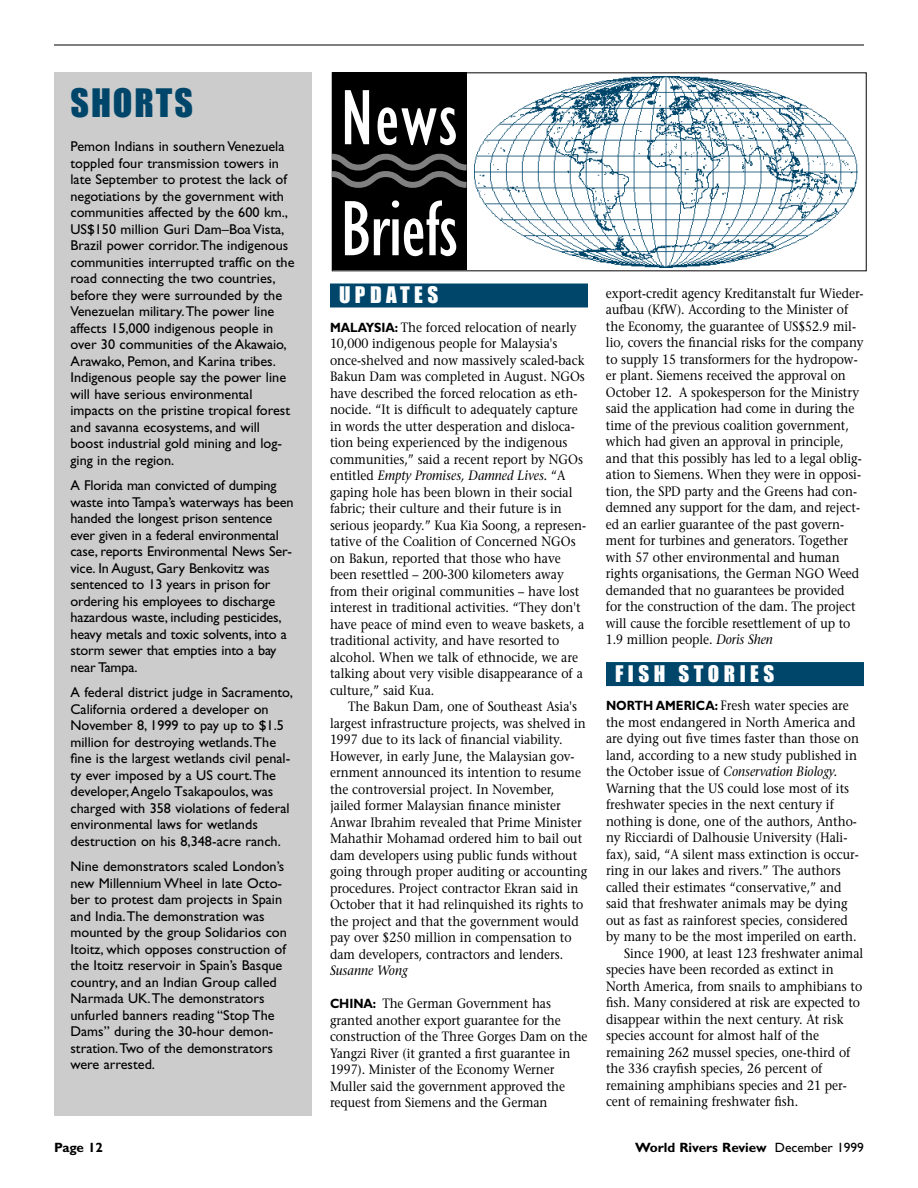
<style>
.page{position:relative;width:918px;height:1188px;background:#fff}
.page>*{position:absolute;margin:0;border:0;box-sizing:border-box;transform-origin:0 0}
.t1{font:36px "Impact";letter-spacing:.055em;color:#00466a}
.t2{font:21px "Impact";letter-spacing:.215em;color:#fff}
.t3{font:14.25px/16.5px "Gill Sans";color:#000}
.t4{font:13.5px/16.5px "Stone Serif";color:#000;scale:.9 1}
.t5{font:italic 13.5px "Stone Serif";color:#000;scale:.9 1}
.t6{font:700 13.5px "Gill Sans";color:#000}
.s1{font-family:"Gill Sans";font-weight:700}
.s2{font-style:italic}
.s3{font-style:normal}
.s4{font-weight:400}
</style>
<div class="page">
<hr style="left:54px;top:45px;width:810px;height:1px;background:#000">
<div style="left:54px;top:72px;width:258px;height:1044px;background:#ccc"></div>
<div style="left:332px;top:72px;width:535px;height:199px;border:1px solid #231f20"></div>
<div style="left:332px;top:73px;width:134px;height:197px;background:#000"></div>
<svg style="left:331px;top:151px;width:136px;height:40px"></svg>
<svg style="left:345px;top:90px;width:24px;height:54px"></svg>
<svg style="left:378px;top:107px;width:78px;height:38px"></svg>
<svg style="left:345px;top:200px;width:111px;height:56px"></svg>
<img style="left:475px;top:76px;width:382px;height:192px">
<div style="left:330px;top:284px;width:258px;height:24px;background:#00466a"></div>
<div style="left:606px;top:662px;width:258px;height:24px;background:#00466a"></div>
<h1 class="t1" style="left:70px;top:91px;width:124px">SHORTS</h1>
<p class="t3" style="left:70px;top:140px;width:226px">Pemon Indians in southern Venezuela toppled four transmission towers in late September to protest the lack of negotiations by the government with communities affected by the 600 km., US$150 million Guri Dam–Boa Vista, Brazil power corridor.The indigenous communities interrupted traffic on the road connecting the two countries, before they were surrounded by the Venezuelan military.The power line affects 15,000 indigenous people in over 30 communities of the Akawaio, Arawako, Pemon, and Karina tribes.<br>Indigenous people say the power line will have serious environmental impacts on the pristine tropical forest and savanna ecosystems, and will boost industrial gold mining and log&shy;ging in the region.</p>
<p class="t3" style="left:70px;top:479px;width:225px">A Florida man convicted of dumping waste into Tampa’s waterways has been handed the longest prison sentence ever given in a federal environmental case, reports Environmental News Ser&shy;vice. In August, Gary Benkovitz was sentenced to 13 years in prison for ordering his employees to discharge hazardous waste, including pesticides, heavy metals and toxic solvents, into a storm sewer that empties into a bay near Tampa.</p>
<p class="t3" style="left:70px;top:686px;width:224px">A federal district judge in Sacramento, California ordered a developer on November 8, 1999 to pay up to $1.5 million for destroying wetlands.The fine is the largest wetlands civil penal&shy;ty ever imposed by a US court.The developer,Angelo Tsakapoulos, was charged with 358 violations of federal environmental laws for wetlands destruction on his 8,348-acre ranch.</p>
<p class="t3" style="left:70px;top:860px;width:218px">Nine demonstrators scaled London’s new Millennium Wheel in late Octo&shy;ber to protest dam projects in Spain and India.The demonstration was mounted by the group Solidarios con Itoitz, which opposes construction of the Itoitz reservoir in Spain’s Basque country, and an Indian Group called Narmada UK.The demonstrators unfurled banners reading “Stop The Dams” during the 30-hour demon&shy;stration.Two of the demonstrators were arrested.</p>
<h2 class="t2" style="left:339px;top:288px;width:101px">UPDATES</h2>
<p class="t4" style="left:330px;top:320px;width:286px"><span class="s1">MALAYSIA:</span> The forced relocation of nearly 10,000 indigenous people for Malaysia's once-shelved and now massively scaled-back Bakun Dam was completed in August. NGOs have described the forced relocation as eth&shy;nocide. “It is difficult to adequately capture in words the utter desperation and disloca&shy;tion being experienced by the indigenous communities,” said a recent report by NGOs entitled <span class="s2">Empty Promises, Damned Lives.</span> “A gaping hole has been blown in their social fabric; their culture and their future is in serious jeopardy.” Kua Kia Soong, a represen&shy;tative of the Coalition of Concerned NGOs on Bakun, reported that those who have been resettled – 200-300 kilometers away from their original communities – have lost interest in traditional activities. “They don't have peace of mind even to weave baskets, a traditional activity, and have resorted to alcohol. When we talk of ethnocide, we are talking about very visible disappearance of a culture,” said Kua.</p>
<p class="t4" style="left:330px;top:700px;width:288px;text-indent:18px">The Bakun Dam, one of Southeast Asia's largest infrastructure projects, was shelved in 1997 due to its lack of financial viability.<br>However, in early June, the Malaysian gov&shy;ernment announced its intention to resume the controversial project. In November, jailed former Malaysian finance minister Anwar Ibrahim revealed that Prime Minister Mahathir Mohamad ordered him to bail out dam developers using public funds without going through proper auditing or accounting procedures. Project contractor Ekran said in October that it had relinquished its rights to the project and that the government would pay over $250 million in compensation to dam developers, contractors and lenders.</p>
<p class="t5" style="left:330px;top:965px;width:88px">Susanne Wong</p>
<p class="t4" style="left:330px;top:997px;width:288px"><span class="s1">CHINA:</span> The German Government has granted another export guarantee for the construction of the Three Gorges Dam on the Yangzi River (it granted a first guarantee in 1997). Minister of the Economy Werner Muller said the government approved the request from Siemens and the German</p>
<p class="t4" style="left:606px;top:286px;width:288px">export-credit agency Kreditanstalt fur Wieder&shy;aufbau (KfW). According to the Minister of the Economy, the guarantee of US$52.9 mil&shy;lio, covers the financial risks for the company to supply 15 transformers for the hydropow&shy;er plant. Siemens received the approval on October 12. A spokesperson for the Ministry said the application had come in during the time of the previous coalition government, which had given an approval in principle, and that this possibly has led to a legal oblig&shy;ation to Siemens. When they were in opposi&shy;tion, the SPD party and the Greens had con&shy;demned any support for the dam, and reject&shy;ed an earlier guarantee of the past govern&shy;ment for turbines and generators. Together with 57 other environmental and human rights organisations, the German NGO Weed demanded that no guarantees be provided for the construction of the dam. The project will cause the forcible resettlement of up to 1.9 million people. <span class="s2">Doris Shen</span></p>
<h2 class="t2" style="left:615px;top:667px;width:161px">FISH STORIES</h2>
<p class="t4" style="left:606px;top:699px;width:271px"><span class="s1">NORTH AMERICA:</span> Fresh water species are</p>
<p class="t4" style="left:606px;top:715px;width:279px">the most endangered in North America and</p>
<p class="t4" style="left:606px;top:732px;width:283px">are dying out five times faster than those on</p>
<p class="t4" style="left:606px;top:748px;width:280px">land, according to a new study published in</p>
<p class="t5" style="left:606px;top:766px;width:259px"><span class="s3">the October issue of</span> Conservation Biology.</p>
<p class="t4" style="left:606px;top:781px;width:272px">Warning that the US could lose most of its</p>
<p class="t4" style="left:606px;top:798px;width:255px">freshwater species in the next century if</p>
<p class="t4" style="left:606px;top:814px;width:280px">nothing is done, one of the authors, Antho-</p>
<p class="t4" style="left:606px;top:831px;width:270px">ny Ricciardi of Dalhousie University (Hali-</p>
<p class="t4" style="left:606px;top:847px;width:283px">fax), said, “A silent mass extinction is occur-</p>
<p class="t4" style="left:606px;top:864px;width:262px">ring in our lakes and rivers.” The authors</p>
<p class="t4" style="left:606px;top:880px;width:263px">called their estimates “conservative,” and</p>
<p class="t4" style="left:606px;top:897px;width:270px">said that freshwater animals may be dying</p>
<p class="t4" style="left:606px;top:913px;width:270px">out as fast as rainforest species, considered</p>
<p class="t4" style="left:606px;top:930px;width:280px">by many to be the most imperiled on earth.</p>
<p class="t4" style="left:624px;top:946px;width:267px">Since 1900, at least 123 freshwater animal</p>
<p class="t4" style="left:606px;top:963px;width:254px">species have been recorded as extinct in</p>
<p class="t4" style="left:606px;top:979px;width:286px">North America, from snails to amphibians to</p>
<p class="t4" style="left:606px;top:996px;width:284px">fish. Many considered at risk are expected to</p>
<p class="t4" style="left:606px;top:1012px;width:265px">disappear within the next century. At risk</p>
<p class="t4" style="left:606px;top:1029px;width:238px">species account for almost half of the</p>
<p class="t4" style="left:606px;top:1045px;width:273px">remaining 262 mussel species, one-third of</p>
<p class="t4" style="left:606px;top:1062px;width:242px">the 336 crayfish species, 26 percent of</p>
<p class="t4" style="left:606px;top:1078px;width:269px">remaining amphibians species and 21 per-</p>
<p class="t4" style="left:606px;top:1095px;width:215px">cent of remaining freshwater fish.</p>
<p class="t6" style="left:54px;top:1143px;width:51px">Page 12</p>
<p class="t6" style="left:635px;top:1143px;width:230px">World Rivers Review <span class="s4">December 1999</span></p>
</div>
